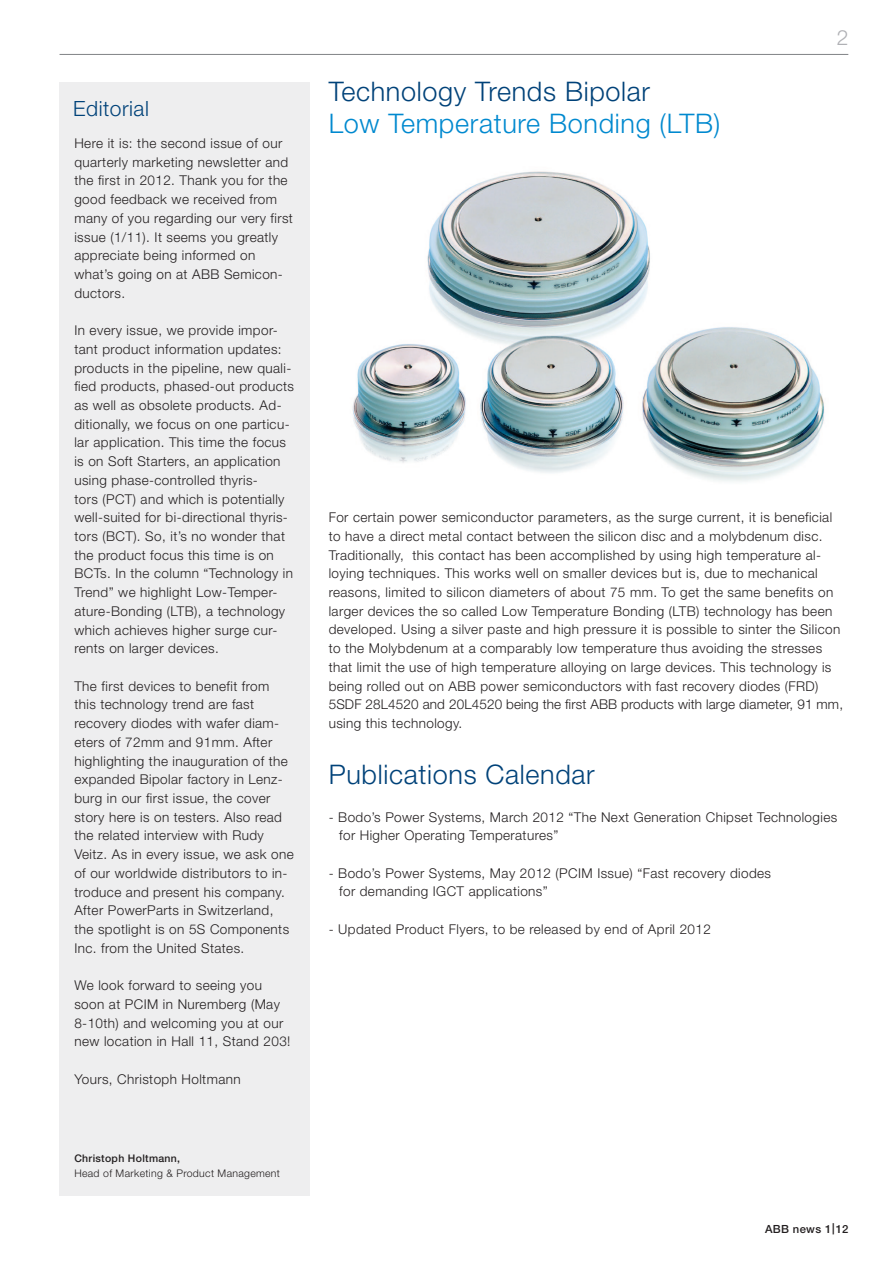
<style>
.page{position:relative;width:893px;height:1263px;background:#fff}
.page>*{position:absolute;margin:0;border:0;box-sizing:border-box;transform-origin:0 0}
.t1{font:300 27px "Helvetica Neue";letter-spacing:.025em;color:#004279}
.t2{font:300 27px "Helvetica Neue";letter-spacing:.025em;color:#0089cf}
.t3{font:300 21px "Helvetica Neue";letter-spacing:.025em;color:#004279}
.t4{font:300 21px "Helvetica Neue";color:#b0b1b5}
.t5{font:300 13.5px/18.8px "Helvetica Neue";letter-spacing:.03em;color:#231f20}
.t6{font:500 11.25px "Helvetica Neue";letter-spacing:.03em;color:#231f20}
.t7{font:300 10.5px "Helvetica Neue";letter-spacing:.03em;color:#231f20}
.t8{font:500 10.5px "Helvetica Neue";letter-spacing:.03em;color:#231f20}
</style>
<div class="page">
<img style="left:352px;top:171px;width:473px;height:311px">
<div style="left:60px;top:82px;width:250px;height:1114px;background:#eeeeef"></div>
<hr style="left:60px;top:54px;width:788px;height:1px;background:#808285">
<h2 class="t3" style="left:73px;top:96px;width:77px">Editorial</h2>
<p class="t5" style="left:74px;top:134px;width:220px">Here it is: the second issue of our quarterly marketing newsletter and the first in 2012. Thank you for the good feedback we received from many of you regarding our very first issue (1/11). It seems you greatly appreciate being informed on what’s going on at ABB Semicon&shy;ductors.</p>
<p class="t5" style="left:74px;top:321px;width:221px">In every issue, we provide impor&shy;tant product information updates: products in the pipeline, new quali&shy;fied products, phased-out products as well as obsolete products. Ad&shy;ditionally, we focus on one particu&shy;lar application. This time the focus is on Soft Starters, an application using phase-controlled thyris-<br>tors (PCT) and which is potentially well-suited for bi-directional thyris&shy;tors (BCT). So, it’s no wonder that the product focus this time is on BCTs. In the column “Technology in Trend” we highlight Low-Temper&shy;ature-Bonding (LTB), a technology which achieves higher surge cur&shy;rents on larger devices.</p>
<p class="t5" style="left:74px;top:676px;width:221px">The first devices to benefit from this technology trend are fast recovery diodes with wafer diam&shy;eters of 72mm and 91mm. After highlighting the inauguration of the expanded Bipolar factory in Lenz&shy;burg in our first issue, the cover story here is on testers. Also read the related interview with Rudy Veitz. As in every issue, we ask one of our worldwide distributors to in&shy;troduce and present his company.<br>After PowerParts in Switzerland, the spotlight is on 5S Components Inc. from the United States.</p>
<p class="t5" style="left:74px;top:976px;width:218px">We look forward to seeing you soon at PCIM in Nuremberg (May<br>8-10th) and welcoming you at our new location in Hall 11, Stand 203!</p>
<p class="t5" style="left:74px;top:1069px;width:168px">Yours, Christoph Holtmann</p>
<p class="t8" style="left:74px;top:1152px;width:107px">Christoph Holtmann,</p>
<p class="t7" style="left:74px;top:1167px;width:207px">Head of Marketing &amp; Product Management</p>
<h1 class="t1" style="left:329px;top:75px;width:323px">Technology Trends Bipolar</h1>
<h1 class="t2" style="left:329px;top:107px;width:393px">Low Temperature Bonding (LTB)</h1>
<h2 class="t4" style="left:837px;top:25px;width:13px">2</h2>
<p class="t5" style="left:329px;top:508px;width:516px">For certain power semiconductor parameters, as the surge current, it is beneficial to have a direct metal contact between the silicon disc and a molybdenum disc.<br>Traditionally, this contact has been accomplished by using high temperature al&shy;loying techniques. This works well on smaller devices but is, due to mechanical reasons, limited to silicon diameters of about 75 mm. To get the same benefits on larger devices the so called Low Temperature Bonding (LTB) technology has been developed. Using a silver paste and high pressure it is possible to sinter the Silicon to the Molybdenum at a comparably low temperature thus avoiding the stresses that limit the use of high temperature alloying on large devices. This technology is being rolled out on ABB power semiconductors with fast recovery diodes (FRD)<br>5SDF 28L4520 and 20L4520 being the first ABB products with large diameter, 91 mm, using this technology.</p>
<h1 class="t1" style="left:329px;top:757px;width:268px">Publications Calendar</h1>
<p class="t5" style="left:339px;top:807px;width:500px;text-indent:-11px">- Bodo’s Power Systems, March 2012 “The Next Generation Chipset Technologies for Higher Operating Temperatures”</p>
<p class="t5" style="left:339px;top:863px;width:433px;text-indent:-11px">- Bodo’s Power Systems, May 2012 (PCIM Issue) “Fast recovery diodes for demanding IGCT applications”</p>
<p class="t5" style="left:329px;top:919px;width:384px">- Updated Product Flyers, to be released by end of April 2012</p>
<p class="t6" style="left:765px;top:1222px;width:85px">ABB news 1|12</p>
</div>
